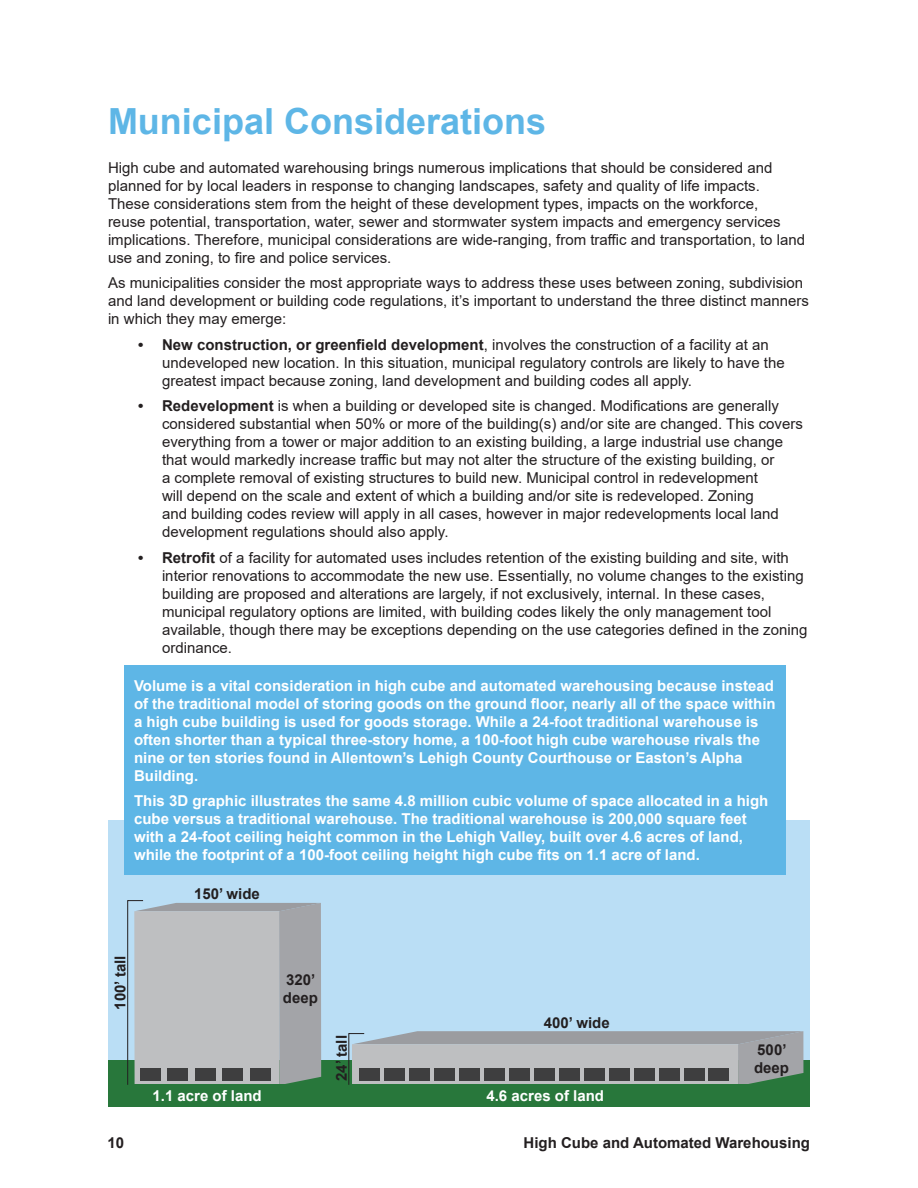
<style>
.page{position:relative;width:918px;height:1188px;background:#fff}
.page>*{position:absolute;margin:0;border:0;box-sizing:border-box;transform-origin:0 0}
.t1{font:700 36px "Arial";color:#5eb6e6}
.Body_Text{font:15px/18px "Arial";color:#231f20}
.Body_Text-2{font:700 15px/18px "Arial";color:#fff}
.t2{font:700 15px/18px "Arial";color:#231f20}
.s1{font-weight:700}
</style>
<div class="page">
<div style="left:108px;top:820px;width:702px;height:250px;background:#badef5"></div>
<div style="left:108px;top:1060px;width:702px;height:27px;background:#28773b"></div>
<div style="left:108px;top:1085px;width:702px;height:22px;background:#28773b"></div>
<svg style="left:127px;top:900px;width:194px;height:185px;background:#afb2b5"></svg>
<svg style="left:348px;top:1031px;width:455px;height:54px;background:#999d9e"></svg>
<div style="left:124px;top:665px;width:662px;height:210px;background:#5eb6e6"></div>
<p class="t1" style="left:108px;top:96px;width:440px">Municipal Considerations</p>
<p class="Body_Text" style="left:108px;top:159px;width:699px">High cube and automated warehousing brings numerous implications that should be considered and planned for by local leaders in response to changing landscapes, safety and quality of life impacts.<br>These considerations stem from the height of these development types, impacts on the workforce,<br>reuse potential, transportation, water, sewer and stormwater system impacts and emergency services implications. Therefore, municipal considerations are wide-ranging, from traffic and transportation, to land use and zoning, to fire and police services.</p>
<p class="Body_Text" style="left:108px;top:274px;width:702px">As municipalities consider the most appropriate ways to address these uses between zoning, subdivision and land development or building code regulations, it’s important to understand the three distinct manners in which they may emerge:</p>
<p class="Body_Text" style="left:162px;top:336px;width:624px;text-indent:-24px"><span class="s1">• New construction, or greenfield development</span>, involves the construction of a facility at an undeveloped new location. In this situation, municipal regulatory controls are likely to have the greatest impact because zoning, land development and building codes all apply.</p>
<p class="Body_Text" style="left:162px;top:397px;width:642px;text-indent:-24px"><span class="s1">• Redevelopment</span> is when a building or developed site is changed. Modifications are generally considered substantial when 50% or more of the building(s) and/or site are changed. This covers everything from a tower or major addition to an existing building, a large industrial use change that would markedly increase traffic but may not alter the structure of the existing building, or<br>a complete removal of existing structures to build new. Municipal control in redevelopment<br>will depend on the scale and extent of which a building and/or site is redeveloped. Zoning<br>and building codes review will apply in all cases, however in major redevelopments local land development regulations should also apply.</p>
<p class="Body_Text" style="left:162px;top:549px;width:647px;text-indent:-24px"><span class="s1">• Retrofit</span> of a facility for automated uses includes retention of the existing building and site, with interior renovations to accommodate the new use. Essentially, no volume changes to the existing building are proposed and alterations are largely, if not exclusively, internal. In these cases, municipal regulatory options are limited, with building codes likely the only management tool available, though there may be exceptions depending on the use categories defined in the zoning ordinance.</p>
<p class="Body_Text-2" style="left:134px;top:676px;width:643px">Volume is a vital consideration in high cube and automated warehousing because instead of the traditional model of storing goods on the ground floor, nearly all of the space within a high cube building is used for goods storage. While a 24-foot traditional warehouse is often shorter than a typical three-story home, a 100-foot high cube warehouse rivals the nine or ten stories found in Allentown’s Lehigh County Courthouse or Easton’s Alpha Building.</p>
<p class="Body_Text-2" style="left:134px;top:792px;width:636px">This 3D graphic illustrates the same 4.8 million cubic volume of space allocated in a high cube versus a traditional warehouse. The traditional warehouse is 200,000 square feet with a 24-foot ceiling height common in the Lehigh Valley, built over 4.6 acres of land, while the footprint of a 100-foot ceiling height high cube fits on 1.1 acre of land.</p>
<p class="t2" style="left:111px;top:1010px;width:56px;rotate:-90deg">100’ tall</p>
<p class="t2" style="left:194px;top:885px;width:67px">150’ wide</p>
<p class="t2" style="left:283px;top:971px;width:37px">320’ deep</p>
<p class="t2" style="left:333px;top:1081px;width:47px;rotate:-90deg">24’ tall</p>
<p class="t2" style="left:544px;top:1014px;width:67px">400’ wide</p>
<p class="Body_Text-2" style="left:153px;top:1087px;width:111px">1.1 acre of land</p>
<p class="Body_Text-2" style="left:486px;top:1087px;width:119px">4.6 acres of land</p>
<p class="t2" style="left:754px;top:1041px;width:37px">500’ deep</p>
<p class="t2" style="left:108px;top:1134px;width:18px">10</p>
<p class="t2" style="left:524px;top:1134px;width:288px">High Cube and Automated Warehousing</p>
</div>
